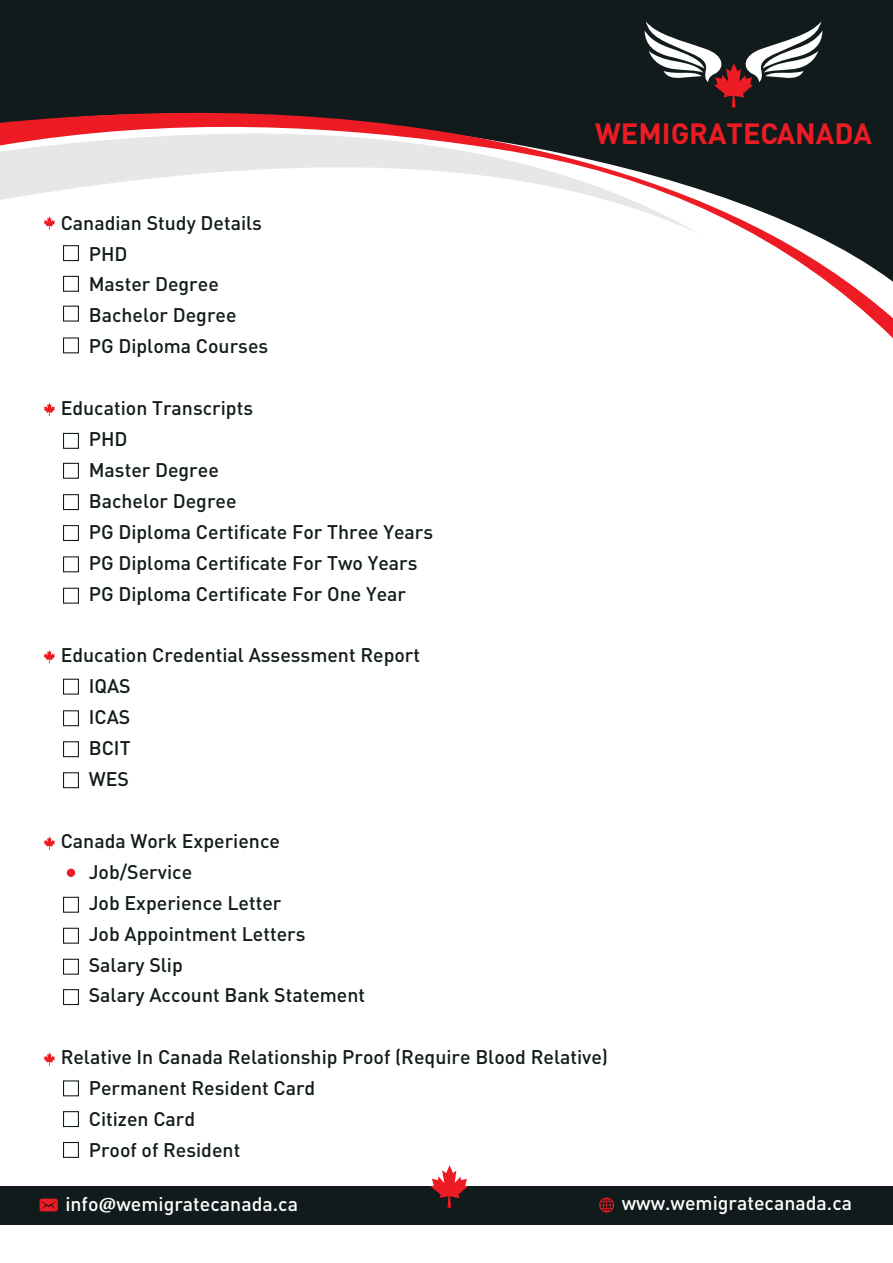
<style>
.page{position:relative;width:893px;height:1263px;background:#fff}
.page>*{position:absolute;margin:0;border:0;box-sizing:border-box;transform-origin:0 0}
.t1{font:700 28.95px "DIN";color:#ed1c24}
.t2{font:500 19.5px/30.9px "DIN";color:#121b1c}
.t3{font:500 19.5px "DIN";color:#fff}
.s1{font-family:"Cambria";font-weight:700}
</style>
<div class="page">
<div style="left:0;top:0;width:893px;height:104px;background:#121b1c"></div>
<svg style="left:0;top:104px;width:893px;height:234px"></svg>
<svg style="left:0;top:114px;width:700px;height:120px"></svg>
<svg style="left:645px;top:21px;width:177px;height:86px"></svg>
<div style="left:63px;top:679px;width:16px;height:16px;border:1px solid #121b1c"></div>
<div style="left:63px;top:710px;width:16px;height:16px;border:1px solid #121b1c"></div>
<svg style="left:44px;top:650px;width:11px;height:13px"></svg>
<div style="left:63px;top:741px;width:16px;height:16px;border:1px solid #121b1c"></div>
<div style="left:63px;top:772px;width:16px;height:16px;border:1px solid #121b1c"></div>
<svg style="left:44px;top:403px;width:11px;height:13px"></svg>
<div style="left:63px;top:433px;width:16px;height:16px;border:1px solid #121b1c"></div>
<div style="left:63px;top:463px;width:16px;height:16px;border:1px solid #121b1c"></div>
<div style="left:63px;top:494px;width:16px;height:16px;border:1px solid #121b1c"></div>
<div style="left:63px;top:525px;width:16px;height:16px;border:1px solid #121b1c"></div>
<div style="left:63px;top:556px;width:16px;height:16px;border:1px solid #121b1c"></div>
<div style="left:63px;top:588px;width:16px;height:16px;border:1px solid #121b1c"></div>
<div style="left:63px;top:1080px;width:16px;height:16px;border:1px solid #121b1c"></div>
<div style="left:63px;top:1111px;width:16px;height:16px;border:1px solid #121b1c"></div>
<div style="left:63px;top:1142px;width:16px;height:16px;border:1px solid #121b1c"></div>
<svg style="left:44px;top:1052px;width:11px;height:13px"></svg>
<div style="left:63px;top:897px;width:16px;height:16px;border:1px solid #121b1c"></div>
<svg style="left:44px;top:836px;width:11px;height:13px"></svg>
<div style="left:63px;top:928px;width:16px;height:16px;border:1px solid #121b1c"></div>
<div style="left:63px;top:959px;width:16px;height:16px;border:1px solid #121b1c"></div>
<div style="left:63px;top:989px;width:16px;height:16px;border:1px solid #121b1c"></div>
<div style="left:67px;top:869px;width:8px;height:8px;background:#ed1c24;border-radius:50%"></div>
<div style="left:0;top:1186px;width:893px;height:39px;background:#121b1c"></div>
<svg style="left:431px;top:1165px;width:37px;height:43px"></svg>
<svg style="left:599px;top:1197px;width:15px;height:15px"></svg>
<svg style="left:40px;top:1199px;width:18px;height:12px"></svg>
<svg style="left:44px;top:216px;width:11px;height:13px"></svg>
<div style="left:63px;top:245px;width:16px;height:16px;border:1px solid #121b1c"></div>
<div style="left:63px;top:276px;width:16px;height:16px;border:1px solid #121b1c"></div>
<div style="left:63px;top:306px;width:16px;height:16px;border:1px solid #121b1c"></div>
<div style="left:63px;top:337px;width:16px;height:16px;border:1px solid #121b1c"></div>
<p class="t2" style="left:89px;top:209px;width:181px;text-indent:-28px">Canadian Study Details<br>PHD<br>Master Degree<br>Bachelor Degree<br>PG Diploma Courses</p>
<p class="t2" style="left:89px;top:394px;width:346px;text-indent:-28px">Education Transcripts<br>PHD<br>Master Degree<br>Bachelor Degree<br>PG Diploma Certificate For Three Years<br>PG Diploma Certificate For Two Years<br>PG Diploma Certificate For One Year</p>
<p class="t2" style="left:89px;top:641px;width:333px;text-indent:-28px">Education Credential Assessment Report<br>IQAS<br>ICAS<br>BCIT<br>WES</p>
<p class="t2" style="left:89px;top:827px;width:278px;text-indent:-28px">Canada Work Experience<br>Job/Service<br>Job Experience Letter<br>Job Appointment Letters<br>Salary Slip<br>Salary Account Bank Statement</p>
<h1 class="t1" style="left:595px;top:122px;width:278px">WEMIGRATECANADA</h1>
<p class="t2" style="left:89px;top:1043px;width:521px;text-indent:-28px">Relative In Canada Relationship Proof (Require Blood Relative)<br>Permanent Resident Card<br>Citizen Card<br>Proof of Resident</p>
<p class="t3" style="left:65px;top:1196px;width:234px">info<span class="s1">@</span>wemigratecanada.ca</p>
<p class="t3" style="left:622px;top:1195px;width:232px">www.wemigratecanada.ca</p>
</div>
